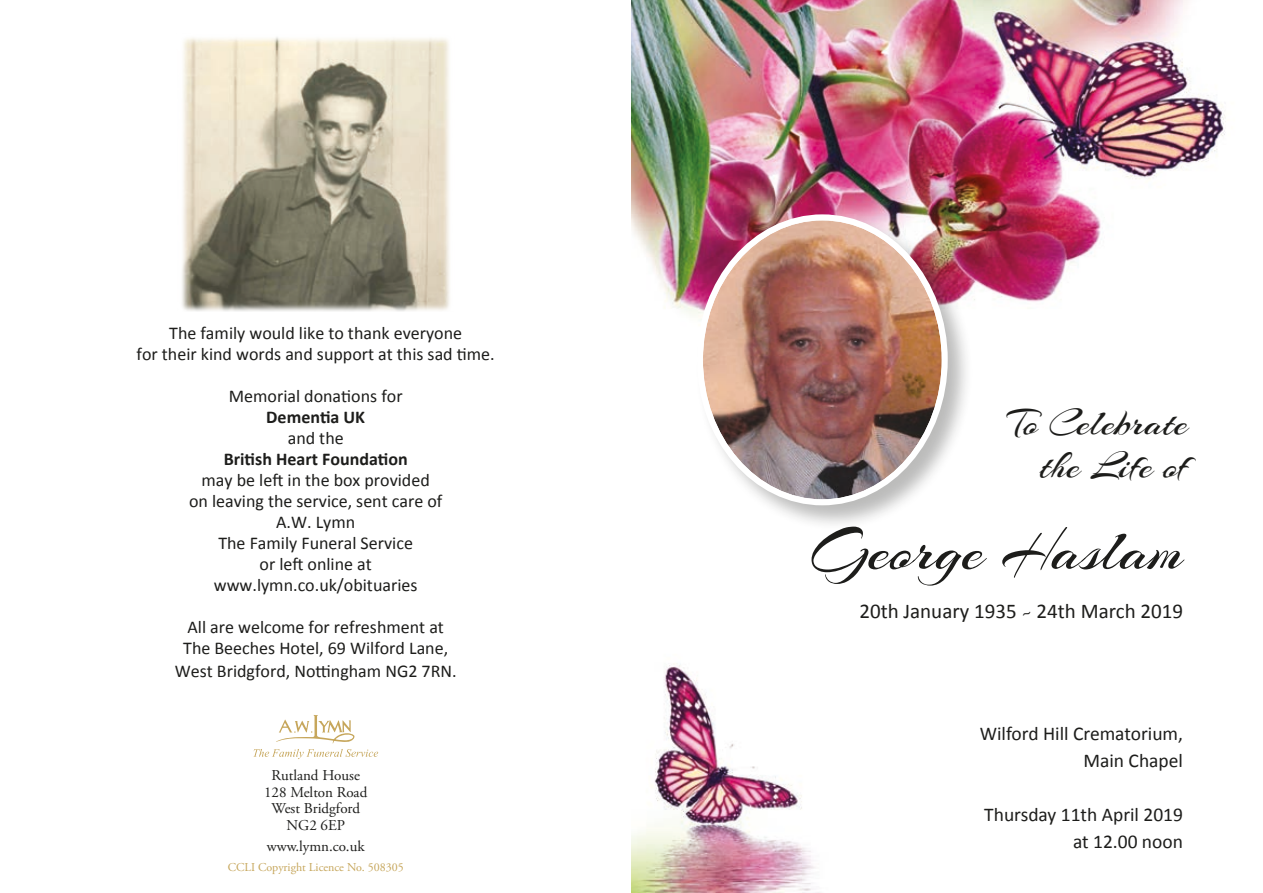
<style>
.page{position:relative;width:1263px;height:893px;background:#fff}
.page>*{position:absolute;margin:0;border:0;box-sizing:border-box;transform-origin:0 0}
.t1{font:63px "Arizonia";color:#1d1d1b}
.t2{font:39px/43.5px "Arizonia";color:#1d1d1b;text-align:right}
.t3{font:21px "Calibri";color:#1d1d1b}
.t4{font:19.5px/27px "Calibri";color:#1d1d1b;text-align:right}
.t5{font:18px/21px "Calibri";color:#1d1d1b;text-align:center}
.t6{font:700 18px "Calibri";color:#1d1d1b}
.t7{font:15px/16.5px "Adobe Garamond Pro";color:#1d1d1b;text-align:center}
.t8{font:12px "Adobe Garamond Pro";color:#c6a65b}
.s1{font-family:"Adobe Garamond Pro"}
</style>
<div class="page">
<img style="left:631px;top:0;width:595px;height:893px">
<div style="left:695px;top:213px;width:279px;height:318px;background:#1d1d1b;opacity:.3"></div>
<img style="left:703px;top:220px;width:239px;height:279px">
<div style="left:697px;top:214px;width:251px;height:291px;border:6px solid #fff;border-radius:50%"></div>
<svg style="left:253px;top:715px;width:125px;height:44px"></svg>
<img style="left:182px;top:37px;width:268px;height:274px">
<p class="t5" style="left:137px;top:323px;width:360px">The family would like to thank everyone<br>for their kind words and support at this sad time.</p>
<p class="t5" style="left:229px;top:386px;width:175px">Memorial donations for</p>
<p class="t6" style="left:266px;top:406px;width:100px">Dementia UK</p>
<p class="t5" style="left:288px;top:428px;width:58px">and the</p>
<p class="t6" style="left:224px;top:448px;width:186px">British Heart Foundation</p>
<p class="t5" style="left:189px;top:470px;width:255px">may be left in the box provided<br>on leaving the service, sent care of<br>A.W. Lymn<br>The Family Funeral Service<br>or left online at www.lymn.co.uk/obituaries</p>
<p class="t5" style="left:175px;top:617px;width:283px;line-height:21.8px">All are welcome for refreshment at<br>The Beeches Hotel, 69 Wilford Lane,<br>West Bridgford, Nottingham NG2 7RN.</p>
<p class="t7" style="left:264px;top:768px;width:105px">Rutland House<br>128 Melton Road<br>West Bridgford<br>NG2 6EP</p>
<p class="t7" style="left:267px;top:838px;width:99px">www.lymn.co.uk</p>
<p class="t8" style="left:228px;top:860px;width:178px">CCLI Copyright Licence No. 508305</p>
<h2 class="t2" style="left:1007px;top:401px;width:182px">To Celebrate the Life of</h2>
<h1 class="t1" style="left:811px;top:512px;width:373px">George Haslam</h1>
<p class="t3" style="left:859px;top:598px;width:325px">20th January 1935 <span class="s1">~</span> 24th March 2019</p>
<p class="t4" style="left:980px;top:720px;width:205px">Wilford Hill Crematorium,<br>Main Chapel</p>
<p class="t4" style="left:984px;top:801px;width:200px">Thursday 11th April 2019 at 12.00 noon</p>
</div>
